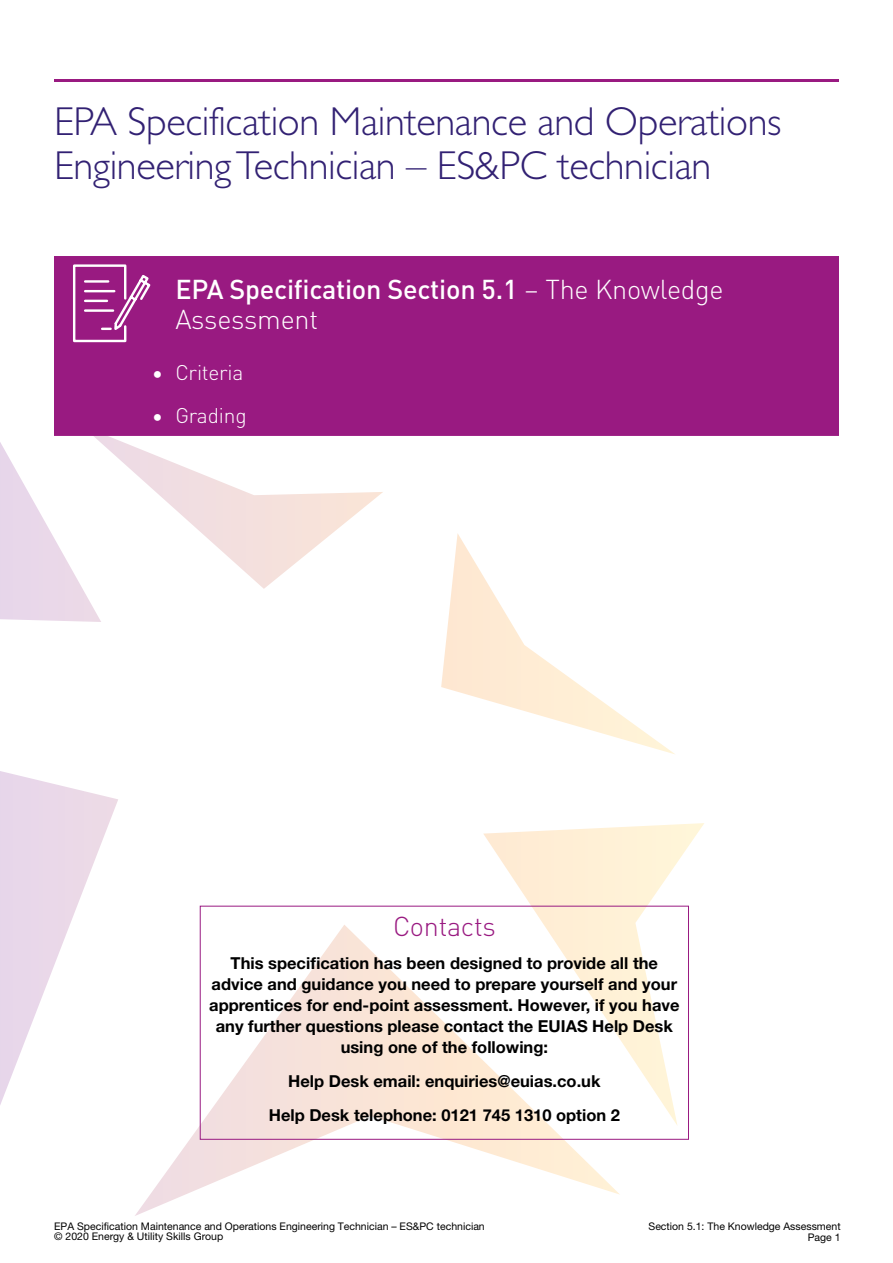
<style>
.page{position:relative;width:893px;height:1263px;background:#fff}
.page>*{position:absolute;margin:0;border:0;box-sizing:border-box;transform-origin:0 0}
.t1{font:300 40.5px/44.1px "Gill Sans Std";letter-spacing:-.01em;color:#322173}
.t2{font:500 27px/30px "DINOT";letter-spacing:-.01em;color:#fff}
.t3{font:300 27px "DINOT";letter-spacing:-.01em;color:#991a81}
.t4{font:300 21px "DINOT";letter-spacing:-.01em;color:#fff}
.t5{font:700 16.5px/21px "Helvetica Neue LT Std";color:#000;text-align:center}
.t6{font:10.5px/10.5px "Helvetica Neue LT Std";color:#000;text-align:right}
.s1{font-weight:300}
</style>
<div class="page">
<svg style="left:0;top:436px;width:704px;height:780px"></svg>
<hr style="left:54px;top:79px;width:785px;height:3px;background:#991a81">
<div style="left:54px;top:256px;width:785px;height:180px;background:#991a81"></div>
<svg style="left:72px;top:263px;width:80px;height:80px;background:#ac4598"></svg>
<div style="left:200px;top:906px;width:489px;height:234px;border:1px solid #991a81"></div>
<h1 class="t1" style="left:54px;top:100px;width:729px">EPA Specification Maintenance and Operations<br>Engineering Technician – ES&amp;PC technician</h1>
<h2 class="t2" style="left:175px;top:272px;width:550px">EPA Specification Section 5.1 <span class="s1">– The Knowledge<br>Assessment</span></h2>
<p class="t4" style="left:152px;top:356px;width:93px">• Criteria</p>
<p class="t4" style="left:152px;top:399px;width:96px">• Grading</p>
<h2 class="t3" style="left:393px;top:905px;width:104px">Contacts</h2>
<p class="t5" style="left:209px;top:953px;width:472px">This specification has been designed to provide all the advice and guidance you need to prepare yourself and your apprentices for end-point assessment. However, if you have any further questions please contact the EUIAS Help Desk using one of the following:</p>
<p class="t5" style="left:269px;top:1064px;width:353px;line-height:33.8px">Help Desk email: enquiries@euias.co.uk<br>Help Desk telephone: 0121 745 1310 option 2</p>
<p class="t6" style="left:54px;top:1221px;width:432px;text-align:left">EPA Specification Maintenance and Operations Engineering Technician – ES&amp;PC technician © 2020 Energy &amp; Utility Skills Group</p>
<p class="t6" style="left:648px;top:1221px;width:194px">Section 5.1: The Knowledge Assessment<br>Page 1</p>
</div>
